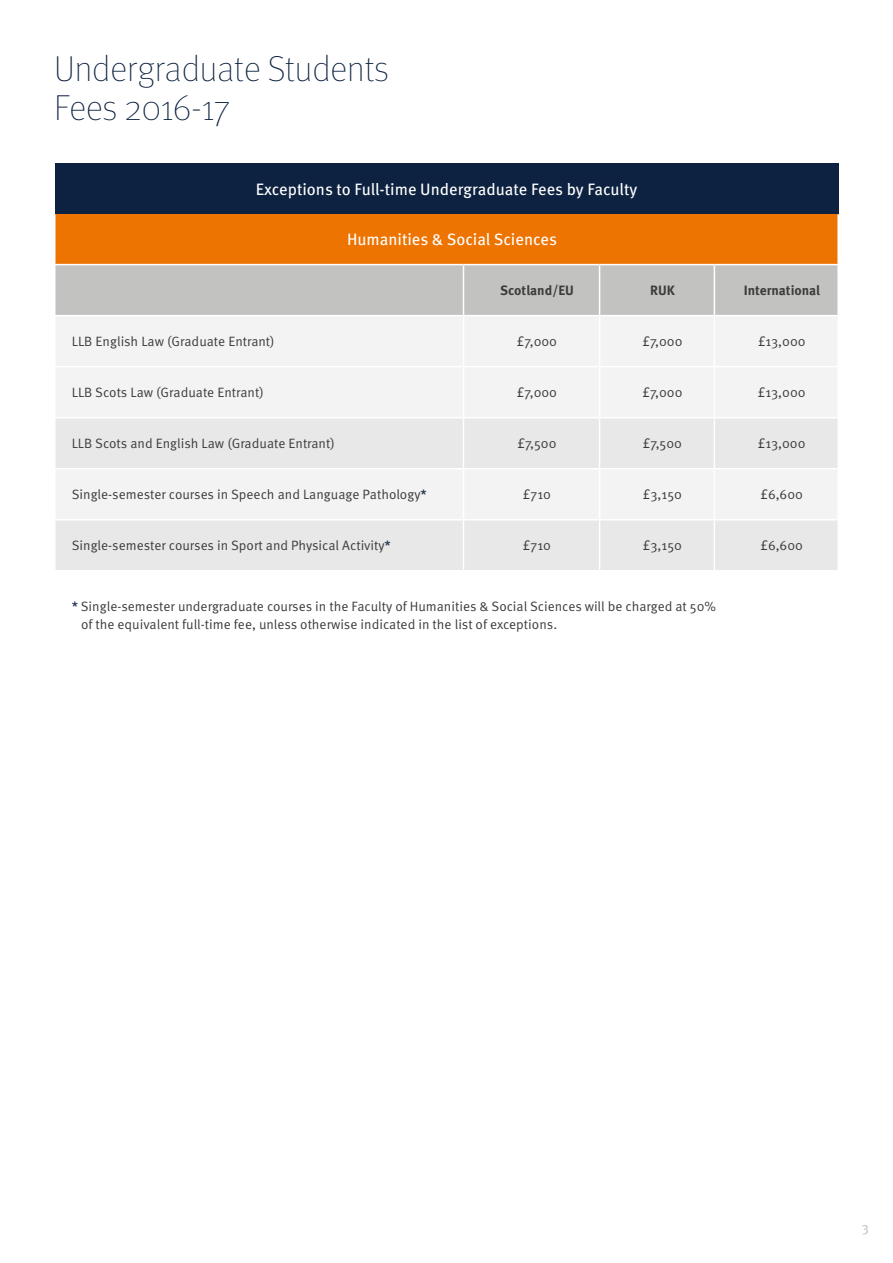
<style>
.page{position:relative;width:893px;height:1263px;background:#fff}
.page>*{position:absolute;margin:0;border:0;box-sizing:border-box;transform-origin:0 0}
.t1{font:100 36px/39px "Meta OT";color:#0d2240}
.t2{font:16.5px "Meta OT";color:#fff}
.t3{font:13.5px/18px "Meta OT Norm";color:#3c3c3b}
.t4{font:700 13.5px "Meta OT";color:#3c3c3b}
.t5{font:13.5px "Meta OT Norm";color:#bababa}
.s1{font-family:"Meta OT";font-weight:500;color:#253853}
</style>
<div class="page">
<div style="left:55px;top:163px;width:783px;height:51px;background:#0d2240"></div>
<div style="left:55px;top:214px;width:783px;height:51px;background:#ee7402"></div>
<div style="left:56px;top:265px;width:781px;height:50px;background:#c2c2c1"></div>
<div style="left:56px;top:317px;width:781px;height:100px;background:#f4f3f3"></div>
<svg style="left:56px;top:418px;width:781px;height:152px;fill:#e8e8e8"></svg>
<hr style="left:54px;top:214px;width:2px;height:50px;background:#fff">
<hr style="left:837px;top:214px;width:2px;height:50px;background:#fff">
<hr style="left:54px;top:264px;width:409px;height:1px;background:#fff">
<hr style="left:463px;top:264px;width:137px;height:1px;background:#fff">
<hr style="left:463px;top:265px;width:1px;height:50px;background:#fff">
<hr style="left:600px;top:264px;width:114px;height:1px;background:#fff">
<hr style="left:599px;top:265px;width:1px;height:50px;background:#fff">
<hr style="left:714px;top:264px;width:125px;height:1px;background:#fff">
<hr style="left:714px;top:265px;width:1px;height:50px;background:#fff">
<hr style="left:463px;top:316px;width:1px;height:50px;background:#fff">
<hr style="left:599px;top:316px;width:1px;height:50px;background:#fff">
<hr style="left:714px;top:316px;width:1px;height:50px;background:#fff">
<hr style="left:54px;top:366px;width:409px;height:1px;background:#fff">
<hr style="left:463px;top:366px;width:137px;height:1px;background:#fff">
<hr style="left:463px;top:367px;width:1px;height:50px;background:#fff">
<hr style="left:600px;top:366px;width:114px;height:1px;background:#fff">
<hr style="left:599px;top:367px;width:1px;height:50px;background:#fff">
<hr style="left:714px;top:366px;width:125px;height:1px;background:#fff">
<hr style="left:714px;top:367px;width:1px;height:50px;background:#fff">
<hr style="left:463px;top:418px;width:1px;height:50px;background:#fff">
<hr style="left:599px;top:418px;width:1px;height:50px;background:#fff">
<hr style="left:714px;top:418px;width:1px;height:50px;background:#fff">
<hr style="left:54px;top:468px;width:409px;height:1px;background:#fff">
<hr style="left:463px;top:468px;width:137px;height:1px;background:#fff">
<hr style="left:463px;top:469px;width:1px;height:50px;background:#fff">
<hr style="left:600px;top:468px;width:114px;height:1px;background:#fff">
<hr style="left:599px;top:469px;width:1px;height:50px;background:#fff">
<hr style="left:714px;top:468px;width:125px;height:1px;background:#fff">
<hr style="left:714px;top:469px;width:1px;height:50px;background:#fff">
<hr style="left:54px;top:519px;width:409px;height:1px;background:#fff">
<hr style="left:463px;top:519px;width:137px;height:1px;background:#fff">
<hr style="left:463px;top:520px;width:1px;height:50px;background:#fff">
<hr style="left:600px;top:519px;width:114px;height:1px;background:#fff">
<hr style="left:599px;top:520px;width:1px;height:50px;background:#fff">
<hr style="left:714px;top:519px;width:125px;height:1px;background:#fff">
<hr style="left:714px;top:520px;width:1px;height:50px;background:#fff">
<h1 class="t1" style="left:54px;top:50px;width:336px">Undergraduate Students<br>Fees 2016-17</h1>
<p class="t2" style="left:256px;top:179px;width:383px">Exceptions to Full-time Undergraduate Fees by Faculty</p>
<p class="t2" style="left:347px;top:230px;width:211px">Humanities &amp; Social Sciences</p>
<p class="t4" style="left:500px;top:282px;width:75px">Scotland/EU</p>
<p class="t4" style="left:650px;top:282px;width:26px">RUK</p>
<p class="t4" style="left:744px;top:282px;width:78px">International</p>
<p class="t3" style="left:72px;top:333px;width:204px">LLB English Law (Graduate Entrant)</p>
<p class="t3" style="left:517px;top:333px;width:42px">£7,000</p>
<p class="t3" style="left:642px;top:333px;width:42px">£7,000</p>
<p class="t3" style="left:758px;top:333px;width:49px">£13,000</p>
<p class="t3" style="left:72px;top:384px;width:193px">LLB Scots Law (Graduate Entrant)</p>
<p class="t3" style="left:517px;top:384px;width:42px">£7,000</p>
<p class="t3" style="left:642px;top:384px;width:42px">£7,000</p>
<p class="t3" style="left:758px;top:384px;width:49px">£13,000</p>
<p class="t3" style="left:72px;top:435px;width:265px">LLB Scots and English Law (Graduate Entrant)</p>
<p class="t3" style="left:517px;top:435px;width:41px">£7,500</p>
<p class="t3" style="left:643px;top:435px;width:41px">£7,500</p>
<p class="t3" style="left:758px;top:435px;width:49px">£13,000</p>
<p class="t3" style="left:72px;top:486px;width:357px">Single-semester courses in Speech and Language Pathology<span class="s1">*</span></p>
<p class="t3" style="left:523px;top:486px;width:30px">£710</p>
<p class="t3" style="left:643px;top:486px;width:41px">£3,150</p>
<p class="t3" style="left:760px;top:486px;width:44px">£6,600</p>
<p class="t3" style="left:72px;top:537px;width:321px">Single-semester courses in Sport and Physical Activity<span class="s1">*</span></p>
<p class="t3" style="left:523px;top:537px;width:30px">£710</p>
<p class="t3" style="left:643px;top:537px;width:41px">£3,150</p>
<p class="t3" style="left:760px;top:537px;width:44px">£6,600</p>
<p class="t3" style="left:81px;top:597px;width:637px;text-indent:-9px"><span class="s1">*</span> Single-semester undergraduate courses in the Faculty of Humanities &amp; Social Sciences will be charged at 50% of the equivalent full-time fee, unless otherwise indicated in the list of exceptions.</p>
<p class="t5" style="left:862px;top:1221px;width:9px">3</p>
</div>
